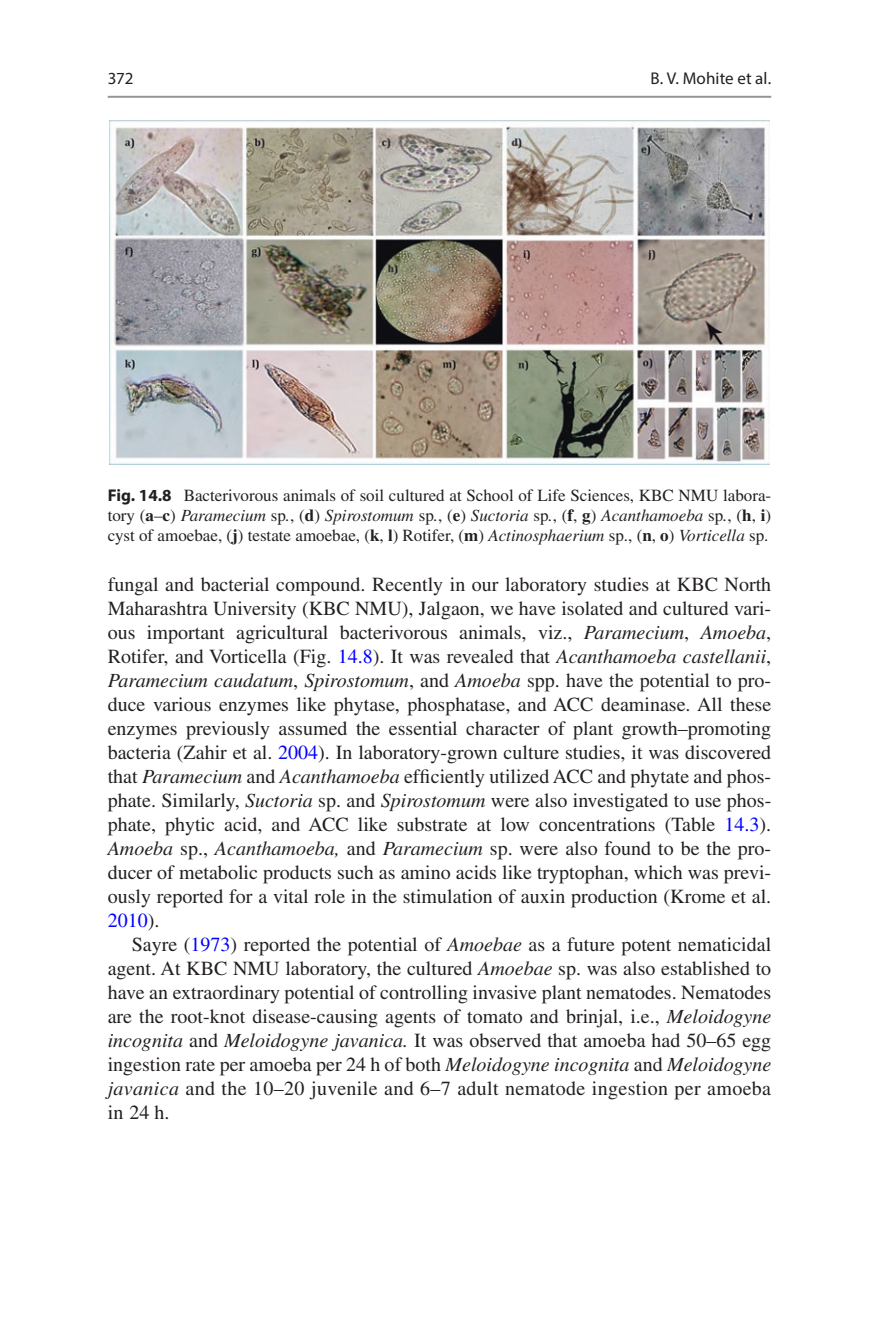
<style>
.page{position:relative;width:879px;height:1333px;background:#fff}
.page>*{position:absolute;margin:0;border:0;box-sizing:border-box;transform-origin:0 0}
.t1{font:20px/24px "Ckfrfy Times LT Std";color:#231f20;text-align:justify}
.t2{font:italic 20px "Xpjtdw Times LT Std";color:#231f20}
.t3{font:17px "Ckfrfy Times LT Std";color:#231f20}
.t4{font:italic 17px "Xpjtdw Times LT Std";color:#231f20}
.t5{font:17px "Hpscxk Myriad Pro";letter-spacing:.005em;color:#231f20}
.t6{font:17px "Qcnxch Myriad Pro";color:#231f20}
.s1{font-family:"Fxvqjj Myriad Pro";font-weight:700}
.s2{font-family:"Ckfrfy Times LT Std";font-style:normal}
.s3{font-family:"Ctlmmd Times LT Std";font-weight:700;font-style:normal}
.s4{font-family:"Ctlmmd Times LT Std";font-weight:700}
.s5{font-family:"Xpjtdw Times LT Std";font-style:italic}
.s6{color:#00f}
</style>
<div class="page">
<img style="left:109px;top:121px;width:661px;height:343px">
<hr style="left:108px;top:96px;width:663px;height:2px;background:#939598">
<p class="t6" style="left:108px;top:68px;width:27px">372</p>
<p class="t5" style="left:650px;top:68px;width:122px">B. V. Mohite et al.</p>
<p class="t3" style="left:108px;top:486px;width:665px"><span class="s1">Fig. 14.8</span> Bacterivorous animals of soil cultured at School of Life Sciences, KBC NMU labora-</p>
<p class="t4" style="left:108px;top:506px;width:665px"><span class="s2">tory (</span><span class="s3">a</span><span class="s2">–</span><span class="s3">c</span><span class="s2">)</span> Paramecium <span class="s2">sp</span>.<span class="s2">, (</span><span class="s3">d</span><span class="s2">)</span> Spirostomum <span class="s2">sp</span>.<span class="s2">, (</span><span class="s3">e</span><span class="s2">)</span> Suctoria <span class="s2">sp</span>.<span class="s2">, (</span><span class="s3">f</span><span class="s2">,</span> <span class="s3">g</span><span class="s2">)</span> Acanthamoeba <span class="s2">sp</span>.<span class="s2">, (</span><span class="s3">h</span><span class="s2">,</span> <span class="s3">i</span><span class="s2">)</span></p>
<p class="t3" style="left:108px;top:526px;width:662px">cyst of amoebae, (<span class="s4">j</span>) testate amoebae, (<span class="s4">k</span>, <span class="s4">l</span>) Rotifer, (<span class="s4">m</span>) <span class="s5">Actinosphaerium</span> sp., (<span class="s4">n</span>, <span class="s4">o</span>) <span class="s5">Vorticella</span> sp.</p>
<p class="t1" style="left:108px;top:572px;width:665px">fungal and bacterial compound. Recently in our laboratory studies at KBC North Maharashtra University (KBC NMU), Jalgaon, we have isolated and cultured vari&shy;ous important agricultural bacterivorous animals, viz., <span class="s5">Paramecium</span>, <span class="s5">Amoeba</span>, Rotifer, and Vorticella (Fig. <span class="s6">14.8</span>). It was revealed that <span class="s5">Acanthamoeba castellanii</span>,</p>
<p class="t2" style="left:108px;top:669px;width:665px">Paramecium caudatum<span class="s2">,</span> Spirostomum<span class="s2">, and</span> Amoeba <span class="s2">spp. have the potential to pro-</span></p>
<p class="t1" style="left:108px;top:692px;width:665px">duce various enzymes like phytase, phosphatase, and ACC deaminase. All these enzymes previously assumed the essential character of plant growth–promoting bacteria (Zahir et al. <span class="s6">2004</span>). In laboratory-grown culture studies, it was discovered that <span class="s5">Paramecium</span> and <span class="s5">Acanthamoeba</span> efficiently utilized ACC and phytate and phos&shy;phate. Similarly, <span class="s5">Suctoria</span> sp. and <span class="s5">Spirostomum</span> were also investigated to use phos&shy;phate, phytic acid, and ACC like substrate at low concentrations (Table <span class="s6">14.3</span>).<br><span class="s5">Amoeba</span> sp., <span class="s5">Acanthamoeba,</span> and <span class="s5">Paramecium</span> sp. were also found to be the pro&shy;ducer of metabolic products such as amino acids like tryptophan, which was previ&shy;ously reported for a vital role in the stimulation of auxin production (Krome et al.<br><span class="s6">2010</span>).</p>
<p class="t1" style="left:108px;top:932px;width:665px;text-indent:24px">Sayre (<span class="s6">1973</span>) reported the potential of <span class="s5">Amoebae</span> as a future potent nematicidal agent. At KBC NMU laboratory, the cultured <span class="s5">Amoebae</span> sp. was also established to have an extraordinary potential of controlling invasive plant nematodes. Nematodes are the root-knot disease-causing agents of tomato and brinjal, i.e., <span class="s5">Meloidogyne incognita</span> and <span class="s5">Meloidogyne javanica.</span> It was observed that amoeba had 50–65 egg ingestion rate per amoeba per 24 h of both <span class="s5">Meloidogyne incognita</span> and <span class="s5">Meloidogyne javanica</span> and the 10–20 juvenile and 6–7 adult nematode ingestion per amoeba in 24 h.</p>
</div>
